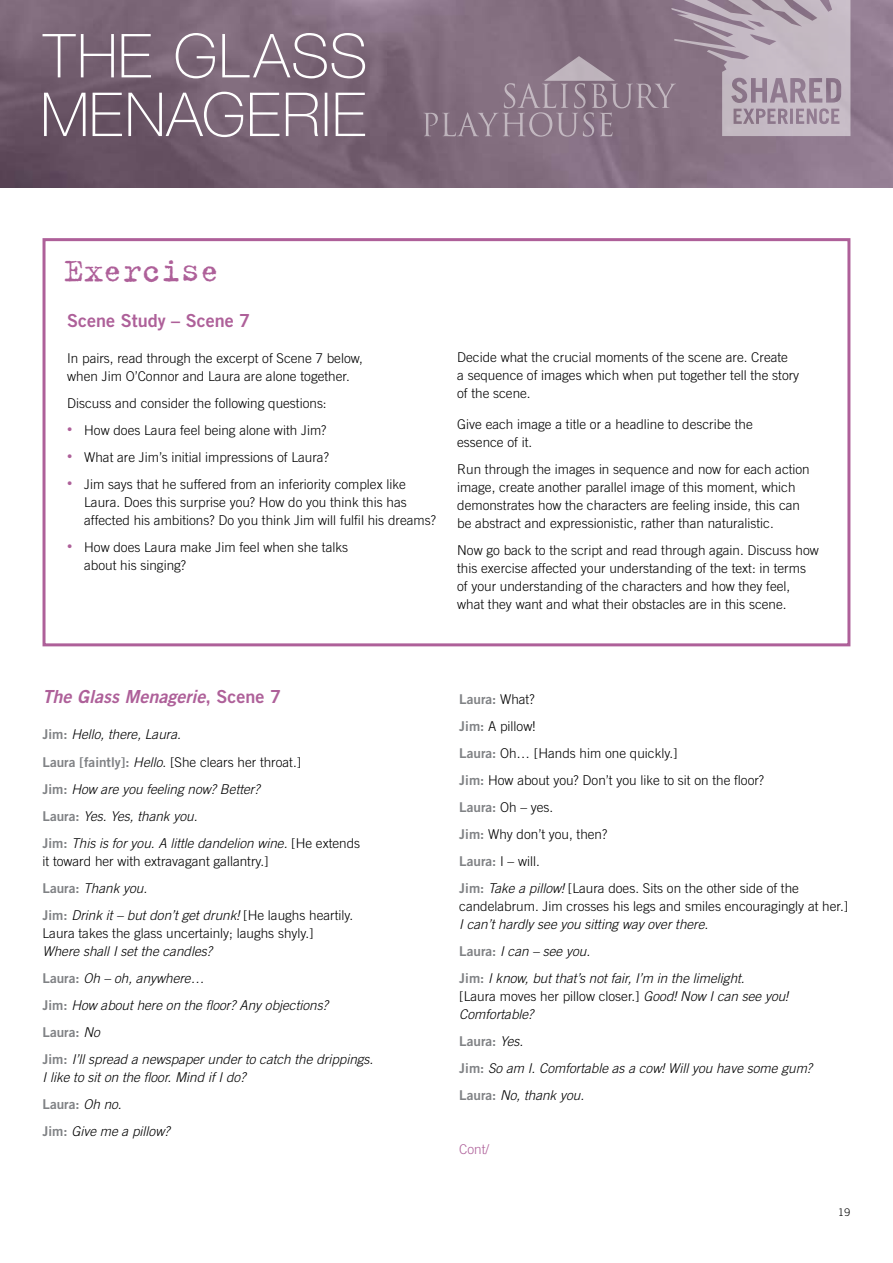
<style>
.page{position:relative;width:893px;height:1263px;background:#fff}
.page>*{position:absolute;margin:0;border:0;box-sizing:border-box;transform-origin:0 0}
.t1{font:36px "Trixie";letter-spacing:-.01em;color:#ae6099}
.t2{font:italic 18px "Trade Gothic Bold Two";color:#ae6099}
.t3{font:18px "Trade Gothic Bold Two";color:#ae6099}
.t4{font:300 13.5px/18px "Trade Gothic";color:#000}
.t5{font:italic 300 13.5px/27px "Trade Gothic";color:#000}
.t6{font:13.5px "Trade Gothic Bold Two";color:#808285}
.t7{font:300 13.5px "Trade Gothic";color:#ae6099}
.t8{font:300 10.5px "Trade Gothic";color:#000}
.s1{font-size:10.5px;color:#ae6099}
.s2{font-style:normal}
.s3{font-family:"Trade Gothic Bold Two";font-weight:400;font-style:normal;color:#808285}
.s4{font-family:"Trade Gothic Bold Two";font-weight:400;color:#808285}
.s5{font-style:italic}
.s6{font-family:"Trade Gothic";font-weight:300;font-style:italic;color:#000}
.s7{font-family:"Trade Gothic";font-weight:300;color:#000}
</style>
<div class="page">
<div style="left:43px;top:238px;width:807px;height:408px;border:3px solid #ae6099"></div>
<img style="left:0;top:0;width:893px;height:187px">
<svg style="left:43px;top:33px;width:322px;height:45px;background:#8e7c8b"></svg>
<svg style="left:44px;top:92px;width:321px;height:45px;background:#8d7c89"></svg>
<svg style="left:423px;top:0;width:427px;height:137px;background:#978494"></svg>
<h1 class="t1" style="left:64px;top:247px;width:157px">Exercise</h1>
<h2 class="t3" style="left:67px;top:310px;width:184px">Scene Study – Scene 7</h2>
<p class="t4" style="left:67px;top:349px;width:297px">I n pairs, read through the excerpt of Scene 7 below, when Jim O’Connor and Laura are alone together.</p>
<p class="t4" style="left:67px;top:394px;width:261px">Discuss and consider the following questions:</p>
<p class="t4" style="left:67px;top:421px;width:261px"><span class="s1">•</span> How does Laura feel being alone with Jim?</p>
<p class="t4" style="left:67px;top:448px;width:263px"><span class="s1">•</span> What are Jim’s initial impressions of Laura?</p>
<p class="t4" style="left:67px;top:475px;width:340px"><span class="s1">•</span> Jim says that he suffered from an inferiority complex like</p>
<p class="t4" style="left:67px;top:493px;width:341px">Laura. Does this surprise you? How do you think this has</p>
<p class="t4" style="left:84px;top:511px;width:353px">affected his ambitions? Do you think Jim will fulfil his dreams?</p>
<p class="t4" style="left:84px;top:538px;width:266px;text-indent:-17px"><span class="s1">•</span> How does Laura make Jim feel when she talks about his singing?</p>
<p class="t4" style="left:457px;top:348px;width:344px">Decide what the crucial moments of the scene are. Create<br>a sequence of images which when put together tell the story of the scene.</p>
<p class="t4" style="left:457px;top:415px;width:297px">Give each image a title or a headline to describe the essence of it.</p>
<p class="t4" style="left:457px;top:460px;width:354px">R un through the images in sequence and now for each action image, create another parallel image of this moment, which demonstrates how the characters are feeling inside, this can be abstract and expressionistic, rather than naturalistic.</p>
<p class="t4" style="left:457px;top:541px;width:363px">Now go back to the script and read through again. Discuss how this exercise affected your understanding of the text: in terms of your understanding of the characters and how they feel, what they want and what their obstacles are in this scene.</p>
<h2 class="t2" style="left:43px;top:686px;width:240px">The Glass Menagerie<span class="s2">, Scene 7</span></h2>
<p class="t5" style="left:43px;top:721px;width:319px"><span class="s3">Jim:</span> Hello, there, Laura.<br><span class="s3">Laura [faintly]:</span> Hello<span class="s2">. [She clears her throat.]<br></span><span class="s3">Jim:</span> How are you feeling now? Better?<br><span class="s3">Laura:</span> Yes. Yes, thank you.<br><span class="s3">Jim:</span> This is for you. A little dandelion wine. <span class="s2">[He extends</span></p>
<p class="t4" style="left:43px;top:847px;width:312px;line-height:27px">it toward her with extravagant gallantry.]<br><span class="s4">Laura:</span> <span class="s5">Thank you.<br></span><span class="s4">Jim:</span> <span class="s5">Drink it – but don’t get drunk!</span> [He laughs heartily.</p>
<p class="t4" style="left:43px;top:923px;width:273px">Laura takes the glass uncertainly; laughs shyly.]</p>
<p class="t5" style="left:43px;top:937px;width:287px">Where shall I set the candles?<br><span class="s3">Laura:</span> Oh – oh, anywhere…<br><span class="s3">Jim:</span> How about here on the floor? Any objections?</p>
<p class="t6" style="left:43px;top:1023px;width:59px">Laura: <span class="s6">No</span></p>
<p class="t5" style="left:43px;top:1049px;width:332px;line-height:18px"><span class="s3">Jim:</span> I’ll spread a newspaper under to catch the drippings.<br>I like to sit on the floor. Mind if I do?</p>
<p class="t6" style="left:43px;top:1095px;width:81px">Laura: <span class="s6">Oh no.</span></p>
<p class="t5" style="left:43px;top:1117px;width:129px"><span class="s3">Jim:</span> Give me a pillow?</p>
<p class="t6" style="left:459px;top:691px;width:77px">Laura: <span class="s7">What?</span></p>
<p class="t4" style="left:459px;top:713px;width:341px;line-height:27px"><span class="s4">Jim:</span> A pillow!<br><span class="s4">Laura:</span> Oh… [Hands him one quickly.]<br><span class="s4">Jim:</span> How about you? Don’t you like to sit on the floor?<br><span class="s4">Laura:</span> Oh – yes.<br><span class="s4">Jim:</span> Why don’t you, then?<br><span class="s4">Laura:</span> I – will.<br><span class="s4">Jim:</span> <span class="s5">Take a pillow!</span> [Laura does. Sits on the other side of the</p>
<p class="t4" style="left:459px;top:897px;width:390px">candelabrum. Jim crosses his legs and smiles encouragingly at her.]</p>
<p class="t5" style="left:459px;top:911px;width:287px">I can’t hardly see you sitting way over there.<br><span class="s3">Laura:</span> I can – see you.<br><span class="s3">Jim:</span> I know, but that’s not fair, I’m in the limelight.</p>
<p class="t5" style="left:459px;top:987px;width:331px;line-height:18px"><span class="s2">[Laura moves her pillow closer.]</span> Good! Now I can see you!<br>Comfortable?</p>
<p class="t6" style="left:459px;top:1033px;width:66px">Laura: <span class="s6">Yes.</span></p>
<p class="t5" style="left:459px;top:1055px;width:354px"><span class="s3">Jim:</span> So am I. Comfortable as a cow! Will you have some gum?<br><span class="s3">Laura:</span> No, thank you.</p>
<p class="t7" style="left:459px;top:1141px;width:32px">Cont/</p>
<p class="t8" style="left:838px;top:1206px;width:14px">19</p>
</div>
